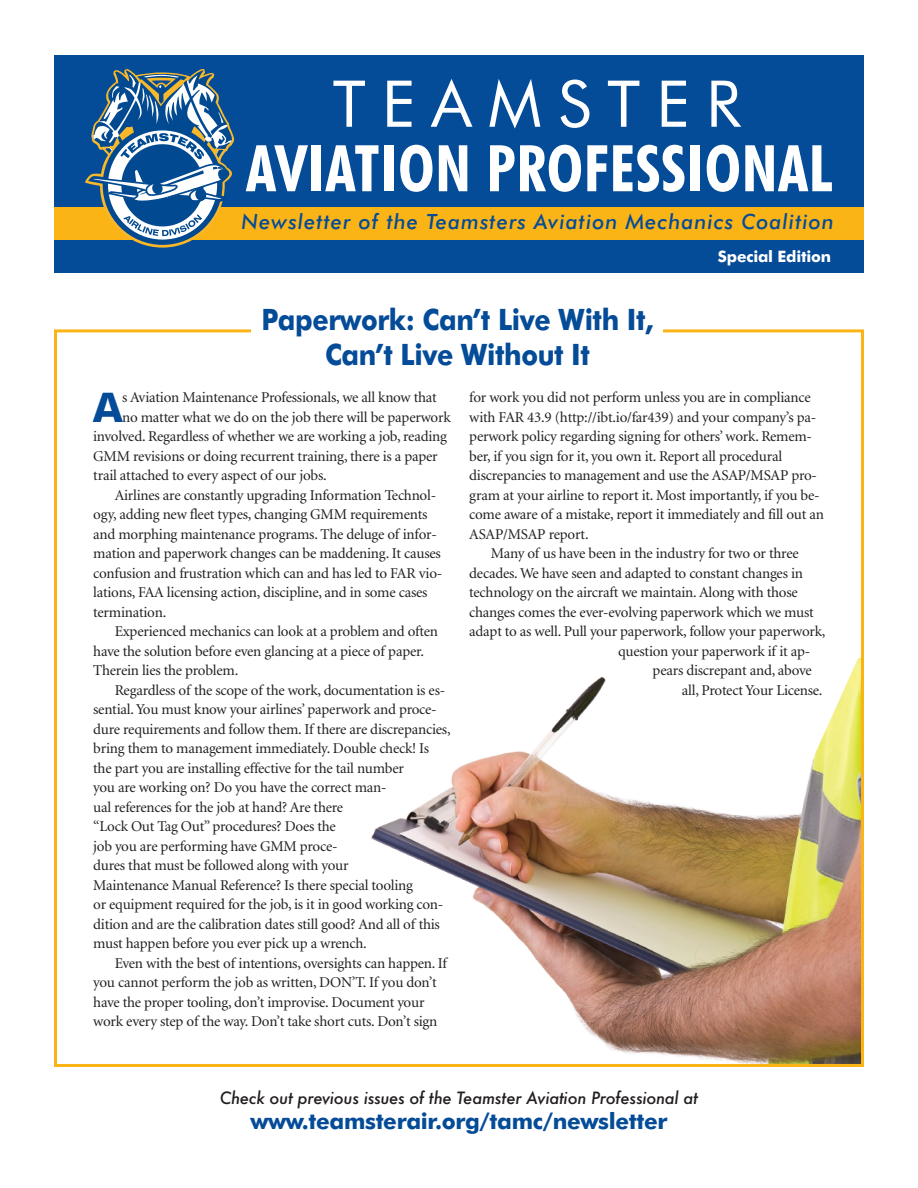
<style>
.page{position:relative;width:918px;height:1188px;background:#fff}
.page>*{position:absolute;margin:0;border:0;box-sizing:border-box;transform-origin:0 0}
.t1{font:700 condensed 64.5px "Futura BT";letter-spacing:.01em;color:#fff}
.t2{font:64.5px "Futura BT";letter-spacing:.25em;color:#fff}
.t3{font:700 40.95px "Futura BT";color:#044b98}
.t4{font:700 29.55px/35.4px "Futura BT";letter-spacing:-.015em;color:#044b98;text-align:center;scale:.91 1}
.t5{font:700 22.5px "Futura BT";letter-spacing:-.015em;color:#044b98}
.t6{font:italic 500 21px "Futura BT";letter-spacing:.045em;color:#044b98}
.t7{font:italic 500 16.5px "Futura";letter-spacing:-.015em;color:#231f20}
.t8{font:700 15.75px "Futura BT";letter-spacing:-.015em;color:#fff}
.t9{font:15px "Minion";letter-spacing:-.015em;color:#231f20}
</style>
<div class="page">
<div style="left:54px;top:56px;width:810px;height:217px;background:#044b98"></div>
<div style="left:54px;top:207px;width:810px;height:33px;background:#fbb416"></div>
<svg style="left:85px;top:69px;width:149px;height:179px"></svg>
<img style="left:371px;top:658px;width:489px;height:405px">
<h1 class="t2" style="left:333px;top:78px;width:409px">TEAMSTER</h1>
<h1 class="t1" style="left:246px;top:142px;width:587px">AVIATION PROFESSIONAL</h1>
<h3 class="t6" style="left:242px;top:213px;width:594px">Newsletter of the Teamsters Aviation Mechanics Coalition</h3>
<p class="t8" style="left:718px;top:250px;width:115px">Special Edition</p>
<h3 class="t4" style="left:262px;top:304px;width:432px">Paperwork: Can’t Live With It,<br>Can’t Live Without It</h3>
<h2 class="t3" style="left:93px;top:391px;width:31px">A</h2>
<p class="t9" style="left:122px;top:392px;width:316px">s Aviation Maintenance Professionals, we all know that</p>
<p class="t9" style="left:122px;top:411px;width:330px">no matter what we do on the job there will be paperwork</p>
<p class="t9" style="left:93px;top:431px;width:355px">involved. Regardless of whether we are working a job, reading</p>
<p class="t9" style="left:93px;top:450px;width:346px">GMM revisions or doing recurrent training, there is a paper</p>
<p class="t9" style="left:93px;top:470px;width:235px">trail attached to every aspect of our jobs.</p>
<p class="t9" style="left:115px;top:489px;width:323px">Airlines are constantly upgrading Information Technol-</p>
<p class="t9" style="left:93px;top:509px;width:336px">ogy, adding new fleet types, changing GMM requirements</p>
<p class="t9" style="left:93px;top:528px;width:345px">and morphing maintenance programs. The deluge of infor-</p>
<p class="t9" style="left:93px;top:548px;width:349px">mation and paperwork changes can be maddening. It causes</p>
<p class="t9" style="left:93px;top:567px;width:351px">confusion and frustration which can and has led to FAR vio-</p>
<p class="t9" style="left:93px;top:587px;width:336px">lations, FAA licensing action, discipline, and in some cases</p>
<p class="t9" style="left:93px;top:606px;width:75px">termination.</p>
<p class="t9" style="left:115px;top:626px;width:325px">Experienced mechanics can look at a problem and often</p>
<p class="t9" style="left:93px;top:645px;width:332px">have the solution before even glancing at a piece of paper.</p>
<p class="t9" style="left:93px;top:665px;width:147px">Therein lies the problem.</p>
<p class="t9" style="left:115px;top:684px;width:332px">Regardless of the scope of the work, documentation is es-</p>
<p class="t9" style="left:93px;top:704px;width:345px">sential.You must know your airlines’ paperwork and proce-</p>
<p class="t9" style="left:93px;top:723px;width:359px">dure requirements and follow them. If there are discrepancies,</p>
<p class="t9" style="left:93px;top:743px;width:338px">bring them to management immediately. Double check! Is</p>
<p class="t9" style="left:93px;top:762px;width:312px">the part you are installing effective for the tail number</p>
<p class="t9" style="left:93px;top:782px;width:295px">you are working on? Do you have the correct man-</p>
<p class="t9" style="left:93px;top:801px;width:252px">ual references for the job at hand? Are there</p>
<p class="t9" style="left:93px;top:821px;width:244px">“Lock Out Tag Out” procedures? Does the</p>
<p class="t9" style="left:93px;top:840px;width:246px">job you are performing have GMM proce-</p>
<p class="t9" style="left:93px;top:860px;width:257px">dures that must be followed along with your</p>
<p class="t9" style="left:93px;top:879px;width:321px">Maintenance Manual Reference? Is there special tooling</p>
<p class="t9" style="left:93px;top:899px;width:352px">or equipment required for the job, is it in good working con-</p>
<p class="t9" style="left:93px;top:918px;width:348px">dition and are the calibration dates still good? And all of this</p>
<p class="t9" style="left:93px;top:938px;width:275px">must happen before you ever pick up a wrench.</p>
<p class="t9" style="left:115px;top:957px;width:334px">Even with the best of intentions, oversights can happen. If</p>
<p class="t9" style="left:93px;top:977px;width:345px">you cannot perform the job as written, DON’T. If you don’t</p>
<p class="t9" style="left:93px;top:996px;width:333px">have the proper tooling, don’t improvise. Document your</p>
<p class="t9" style="left:93px;top:1016px;width:346px">work every step of the way. Don’t take short cuts. Don’t sign</p>
<p class="t9" style="left:469px;top:392px;width:343px">for work you did not perform unless you are in compliance</p>
<p class="t9" style="left:469px;top:411px;width:349px">with FAR 43.9 (http://ibt.io/far439) and your company’s pa-</p>
<p class="t9" style="left:469px;top:431px;width:344px">perwork policy regarding signing for others’ work. Remem-</p>
<p class="t9" style="left:469px;top:450px;width:315px">ber, if you sign for it, you own it. Report all procedural</p>
<p class="t9" style="left:469px;top:470px;width:349px">discrepancies to management and use the ASAP/MSAP pro-</p>
<p class="t9" style="left:469px;top:489px;width:352px">gram at your airline to report it. Most importantly, if you be-</p>
<p class="t9" style="left:469px;top:509px;width:356px">come aware of a mistake, report it immediately and fill out an</p>
<p class="t9" style="left:469px;top:528px;width:121px">ASAP/MSAP report.</p>
<p class="t9" style="left:491px;top:548px;width:309px">Many of us have been in the industry for two or three</p>
<p class="t9" style="left:469px;top:567px;width:335px">decades. We have seen and adapted to constant changes in</p>
<p class="t9" style="left:469px;top:587px;width:330px">technology on the aircraft we maintain. Along with those</p>
<p class="t9" style="left:469px;top:606px;width:346px">changes comes the ever-evolving paperwork which we must</p>
<p class="t9" style="left:469px;top:626px;width:358px">adapt to as well. Pull your paperwork, follow your paperwork,</p>
<p class="t9" style="left:618px;top:645px;width:194px">question your paperwork if it ap-</p>
<p class="t9" style="left:653px;top:665px;width:161px">pears discrepant and, above</p>
<p class="t9" style="left:682px;top:684px;width:142px">all, Protect Your License.</p>
<p class="t7" style="left:220px;top:1088px;width:480px">Check out previous issues of the Teamster Aviation Professional at</p>
<h3 class="t5" style="left:250px;top:1112px;width:419px">www.teamsterair.org/tamc/newsletter</h3>
</div>
